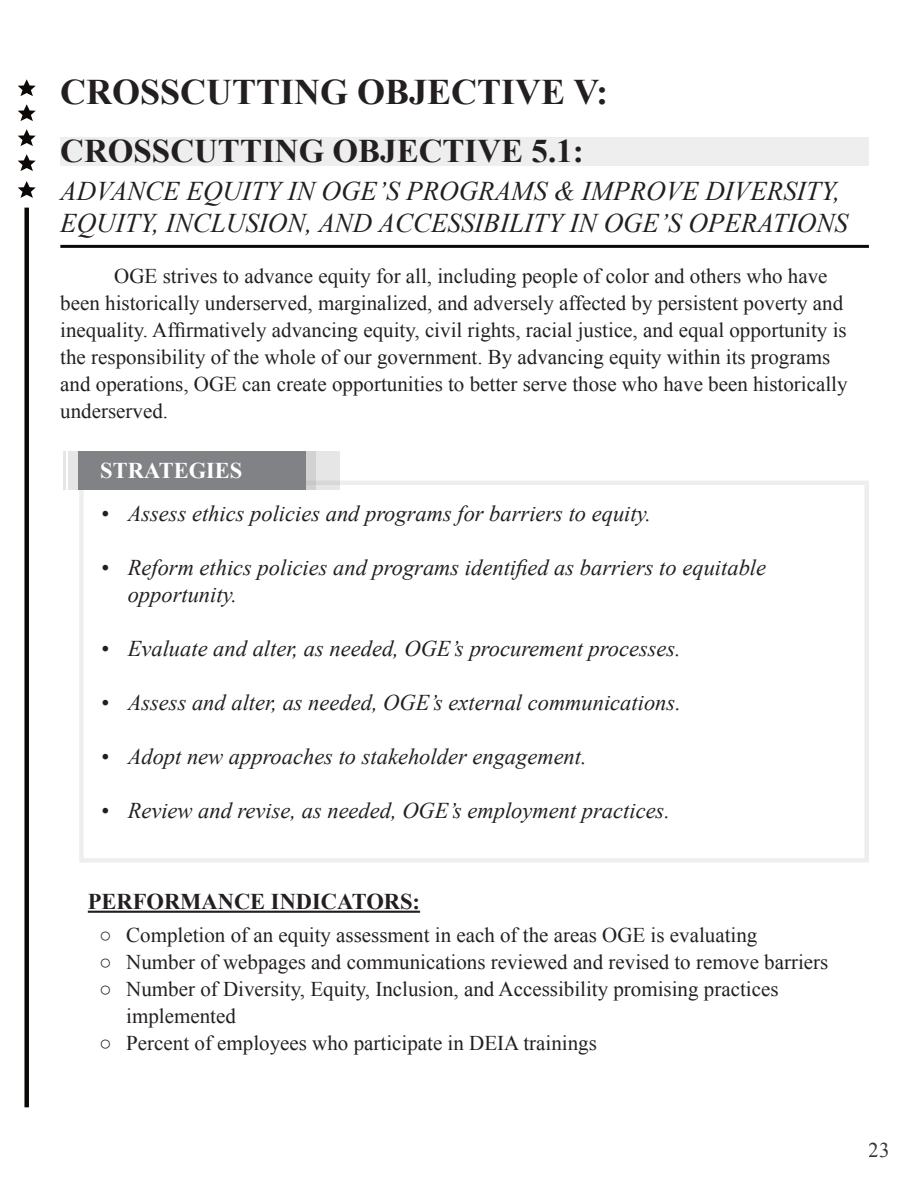
<style>
.page{position:relative;width:918px;height:1188px;background:#fff}
.page>*{position:absolute;margin:0;border:0;box-sizing:border-box;transform-origin:0 0}
.Title_03{font:700 36px "Times New Roman";color:#231f20}
.Title_03-2{font:700 33px "Times New Roman";color:#231f20}
.Title_01{font:italic 27px/32.4px "Times New Roman";color:#231f20}
.t1{font:italic 22.5px/27px "Times New Roman";color:#231f20}
.Title_01-2{font:700 22.5px "Times New Roman";color:#231f20}
.Title_01-3{font:700 22.5px "Times New Roman";color:#fff}
.t2{font:21px/27px "Times New Roman";color:#231f20}
.t3{font:21px "Times New Roman";color:#0c0806}
.s1{font-weight:700}
</style>
<div class="page">
<div style="left:60px;top:137px;width:809px;height:29px;background:#eee"></div>
<hr style="left:60px;top:245px;width:809px;height:3px;background:#0c0806">
<hr style="left:88px;top:911px;width:332px;height:2px;background:#231f20">
<div style="left:78px;top:451px;width:228px;height:39px;background:#808285"></div>
<svg style="left:68px;top:451px;width:10px;height:39px"></svg>
<svg style="left:316px;top:451px;width:23px;height:39px"></svg>
<svg style="left:306px;top:451px;width:10px;height:39px"></svg>
<hr style="left:63px;top:451px;width:2px;height:39px;background:#808285">
<div style="left:24px;top:208px;width:5px;height:899px;background:#0c0806"></div>
<svg style="left:18px;top:79px;width:18px;height:17px"></svg>
<svg style="left:18px;top:129px;width:18px;height:17px"></svg>
<svg style="left:18px;top:104px;width:18px;height:17px"></svg>
<svg style="left:18px;top:154px;width:18px;height:17px"></svg>
<svg style="left:18px;top:181px;width:18px;height:17px"></svg>
<p class="Title_03" style="left:60px;top:67px;width:550px">CROSSCUTTING OBJECTIVE V:</p>
<p class="Title_03-2" style="left:60px;top:128px;width:525px">CROSSCUTTING OBJECTIVE 5.1:</p>
<p class="Title_01" style="left:60px;top:174px;width:789px">ADVANCE EQUITY IN OGE’S PROGRAMS &amp; IMPROVE DIVERSITY,<br>EQUITY, INCLUSION, AND ACCESSIBILITY IN OGE’S OPERATIONS</p>
<p class="t2" style="left:60px;top:262px;width:789px;text-indent:54px">OGE strives to advance equity for all, including people of color and others who have been historically underserved, marginalized, and adversely affected by persistent poverty and inequality. Affirmatively advancing equity, civil rights, racial justice, and equal opportunity is the responsibility of the whole of our government. By advancing equity within its programs and operations, OGE can create opportunities to better serve those who have been historically underserved.</p>
<p class="Title_01-3" style="left:100px;top:455px;width:144px">STRATEGIES</p>
<p class="t1" style="left:101px;top:499px;width:552px">• Assess ethics policies and programs for barriers to equity.</p>
<p class="t1" style="left:128px;top:553px;width:640px;text-indent:-27px">• Reform ethics policies and programs identified as barriers to equitable opportunity.</p>
<p class="t1" style="left:101px;top:634px;width:582px">• Evaluate and alter, as needed, OGE’s procurement processes.</p>
<p class="t1" style="left:101px;top:688px;width:582px">• Assess and alter, as needed, OGE’s external communications.</p>
<p class="t1" style="left:101px;top:742px;width:488px">• Adopt new approaches to stakeholder engagement.</p>
<p class="t1" style="left:101px;top:796px;width:571px">• Review and revise, as needed, OGE’s employment practices.</p>
<p class="Title_01-2" style="left:88px;top:886px;width:334px">PERFORMANCE INDICATORS:</p>
<p class="t2" style="left:99px;top:922px;width:660px"><span class="s1">○</span> Completion of an equity assessment in each of the areas OGE is evaluating</p>
<p class="t2" style="left:99px;top:949px;width:731px"><span class="s1">○</span> Number of webpages and communications reviewed and revised to remove barriers</p>
<p class="t2" style="left:126px;top:976px;width:654px;text-indent:-27px"><span class="s1">○</span> Number of Diversity, Equity, Inclusion, and Accessibility promising practices implemented</p>
<p class="t2" style="left:99px;top:1030px;width:499px"><span class="s1">○</span> Percent of employees who participate in DEIA trainings</p>
<p class="t3" style="left:869px;top:1136px;width:22px">23</p>
</div>
